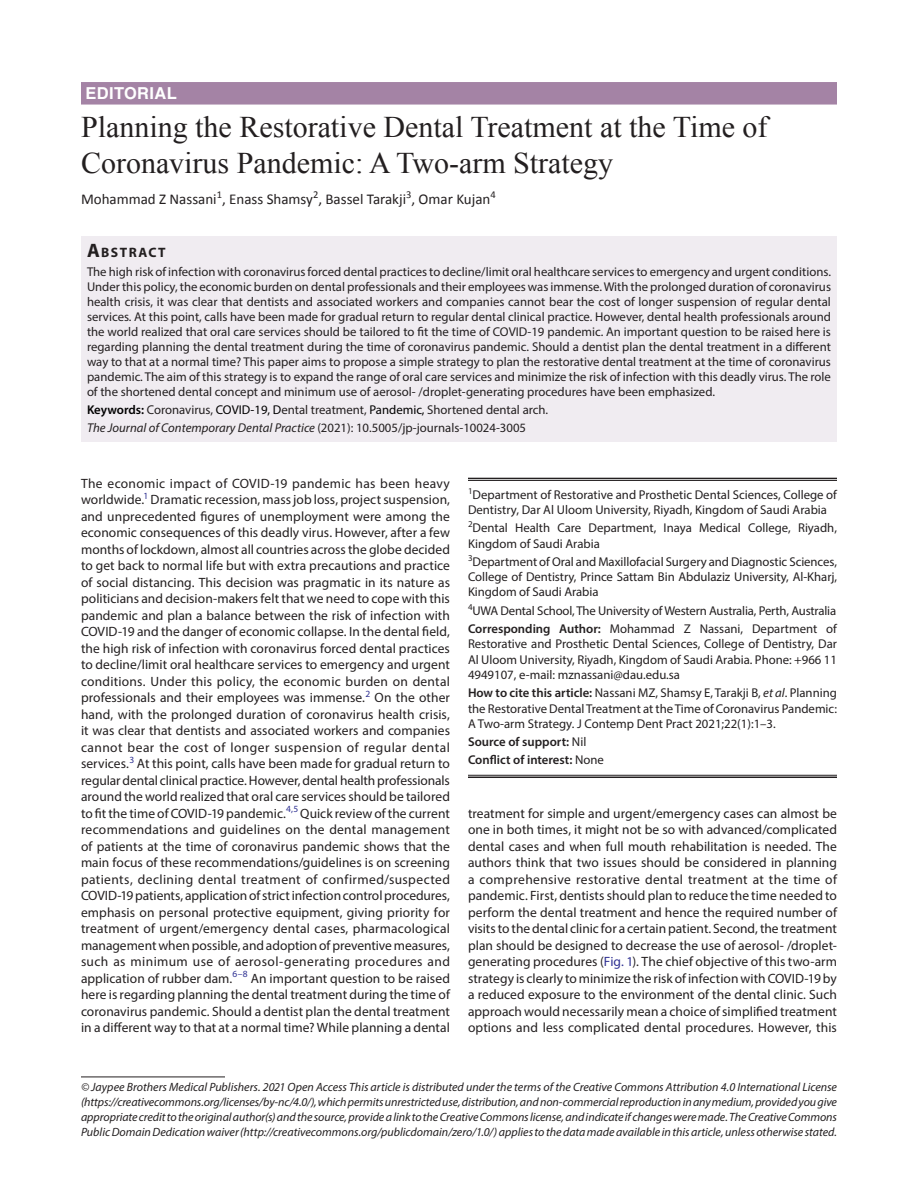
<style>
.page{position:relative;width:918px;height:1188px;background:#fff}
.page>*{position:absolute;margin:0;border:0;box-sizing:border-box;transform-origin:0 0}
.t1{font:30px/36px "Times New Roman";color:#231f20}
.JCDP-ART{font:700 16.5px "Helvetica LT Std";letter-spacing:.025em;color:#fff}
.AuthorName{font:15px "Calibri";color:#231f20}
.AbstractTitle{font:700 13.65px "Myriad Pro";letter-spacing:.105em;color:#231f20}
.Para-NoIndent{font:13.5px/16.5px "Myriad Pro";letter-spacing:.005em;color:#231f20;text-align:justify}
.Keywords{font:12.75px/15px "Myriad Pro";color:#231f20;text-align:justify}
.Corollary-Para{font:12.75px/15.3px "Myriad Pro";color:#231f20;text-align:justify}
.Affiliation{font:12.75px/15.3px "Myriad Pro";letter-spacing:-.005em;color:#231f20}
.Affiliation-first{font:12.75px/15.3px "Myriad Pro";color:#231f20}
.JT_DOI{font:italic 12.75px "Myriad Pro";color:#231f20}
.Corollary-Para-2{font:600 12.75px "Myriad Pro";color:#231f20}
.FootNote{font:italic 12px/15px "Myriad Pro";color:#231f20;text-align:justify}
.s1{font-size:19.5px}
.s2{color:#212121}
.s3{font-weight:600;color:#000}
.s4{color:#000}
.s5{font-style:normal}
.s6{font-weight:600}
.s7{font-style:italic}
.s8{font-weight:400}
.s9{color:#2e3092}
</style>
<div class="page">
<div style="left:81px;top:82px;width:756px;height:23px;background:#a483a5"></div>
<div style="left:81px;top:236px;width:756px;height:26px;background:#f0ecf1"></div>
<div style="left:81px;top:261px;width:756px;height:144px;background:#f0ecf1"></div>
<div style="left:81px;top:399px;width:756px;height:24px;background:#f0ecf1"></div>
<div style="left:81px;top:417px;width:756px;height:24px;background:#f0ecf1"></div>
<hr style="left:81px;top:1077px;width:144px;height:1px;background:#231f20">
<hr style="left:468px;top:478px;width:369px;height:1px;background:#231f20">
<hr style="left:468px;top:480px;width:369px;height:1px;background:#231f20">
<hr style="left:468px;top:775px;width:369px;height:1px;background:#231f20">
<hr style="left:468px;top:777px;width:369px;height:1px;background:#231f20">
<p class="JCDP-ART" style="left:86px;top:83px;width:93px">EDITORIAL</p>
<p class="t1" style="left:81px;top:108px;width:688px">Planning the Restorative Dental Treatment at the Time of<br>Coronavirus Pandemic: A Two-arm Strategy</p>
<p class="AuthorName" style="left:81px;top:190px;width:416px">Mohammad Z Nassani<sup>1</sup>, Enass Shamsy<sup>2</sup>, Bassel Tarakji<sup>3</sup>, Omar Kujan<sup>4</sup></p>
<p class="AbstractTitle" style="left:87px;top:243px;width:80px"><span class="s1">A</span>BSTRACT</p>
<p class="Keywords" style="left:87px;top:264px;width:746px">The high risk of infection with coronavirus forced dental practices to decline/limit oral healthcare services to emergency and urgent conditions.<br>Under this policy, the economic burden on dental professionals and their employees was immense. With the prolonged duration of coronavirus health crisis, it was clear that dentists and associated workers and companies cannot bear the cost of longer suspension of regular dental services. At this point, calls have been made for gradual return to regular dental clinical practice. However, dental health professionals around the world realized that oral care services should be tailored to fit the time of COVID-19 pandemic. <span class="s2">An important question to be raised here is </span>regarding planning the dental treatment during the time of coronavirus pandemic. Should a dentist plan the dental treatment in a different way to that at a normal time? This paper aims to propose a simple strategy to plan the restorative dental treatment at the time of coronavirus pandemic. The aim of this strategy is to expand the range of oral care services and minimize the risk of infection with this deadly virus. The role of the shortened dental concept and minimum use of aerosol- /droplet-generating procedures have been emphasized.</p>
<p class="Keywords" style="left:87px;top:402px;width:463px"><span class="s3">Keywords:</span> Coronavirus, <span class="s4">COVID-19, D</span>ental treatment, <span class="s4">Pandemic,</span> Shortened dental arch.</p>
<p class="JT_DOI" style="left:87px;top:420px;width:441px">The Journal of Contemporary Dental Practice <span class="s5">(2021): 10.5005/jp-journals-10024-3005</span></p>
<p class="Para-NoIndent" style="left:81px;top:475px;width:371px">The economic impact of COVID-19 pandemic has been heavy worldwide.<sup>1</sup> Dramatic recession, mass job loss, project suspension, and unprecedented figures of unemployment were among the economic consequences of this deadly virus. However, after a few months of lockdown, almost all countries across the globe decided to get back to normal life but with extra precautions and practice of social distancing. This decision was pragmatic in its nature as politicians and decision-makers felt that we need to cope with this pandemic and plan a balance between the risk of infection with COVID-19 and the danger of economic collapse. In the dental field, the high risk of infection with coronavirus forced dental practices to decline/limit oral healthcare services to emergency and urgent conditions. Under this policy, the economic burden on dental professionals and their employees was immense.<sup>2</sup> On the other hand, with the prolonged duration of coronavirus health crisis, it was clear that dentists and associated workers and companies cannot bear the cost of longer suspension of regular dental services.<sup>3</sup> At this point, calls have been made for gradual return to regular dental clinical practice. However, dental health professionals around the world realized that oral care services should be tailored to fit the time of COVID-19 pandemic.<sup>4,5</sup> Quick review of the current recommendations and guidelines on the dental management of patients at the time of coronavirus pandemic shows that the main focus of these recommendations/guidelines is on screening patients, declining dental treatment of confirmed/suspected COVID-19 patients, application of strict infection control procedures, emphasis on personal protective equipment, giving priority for treatment of urgent/emergency dental cases, pharmacological management when possible, and adoption of preventive measures, such as minimum use of aerosol-generating procedures and application of rubber dam.<sup>6–8</sup> An important question to be raised here is regarding planning the dental treatment during the time of coronavirus pandemic. Should a dentist plan the dental treatment in a different way to that at a normal time? While planning a dental</p>
<p class="Affiliation-first" style="left:468px;top:487px;width:370px"><sup>1</sup>Department of Restorative and Prosthetic Dental Sciences, College of<br>Dentistry, Dar Al Uloom University, Riyadh, Kingdom of Saudi Arabia</p>
<p class="Affiliation" style="left:468px;top:520px;width:371px"><sup>2</sup>Dental Health Care Department, Inaya Medical College, Riyadh,<br>Kingdom of Saudi Arabia</p>
<p class="Affiliation" style="left:468px;top:554px;width:371px;text-align:justify"><sup>3</sup>Department of Oral and Maxillofacial Surgery and Diagnostic Sciences, College of Dentistry, Prince Sattam Bin Abdulaziz University, Al-Kharj, Kingdom of Saudi Arabia</p>
<p class="Affiliation" style="left:468px;top:603px;width:370px"><sup>4</sup>UWA Dental School, The University of Western Australia, Perth, Australia</p>
<p class="Corollary-Para" style="left:468px;top:621px;width:371px"><span class="s6">Corresponding Author:</span> Mohammad Z Nassani, Department of Restorative and Prosthetic Dental Sciences, College of Dentistry, Dar Al Uloom University, Riyadh, Kingdom of Saudi Arabia. Phone: +966 11<br>4949107, e-mail: mznassani@dau.edu.sa</p>
<p class="Corollary-Para" style="left:468px;top:685px;width:371px"><span class="s6">How to cite this article:</span> Nassani MZ, Shamsy E, Tarakji B, <span class="s7">et al</span>. Planning the Restorative Dental Treatment at the Time of Coronavirus Pandemic:<br>A Two-arm Strategy. J Contemp Dent Pract 2021;22(1):1–3.</p>
<p class="Corollary-Para-2" style="left:468px;top:734px;width:120px">Source of support: <span class="s8">Nil</span></p>
<p class="Corollary-Para-2" style="left:468px;top:752px;width:137px">Conflict of interest: <span class="s8">None</span></p>
<p class="Para-NoIndent" style="left:468px;top:805px;width:371px">treatment for simple and urgent/emergency cases can almost be one in both times, it might not be so with advanced/complicated dental cases and when full mouth rehabilitation is needed. The authors think that two issues should be considered in planning a comprehensive restorative dental treatment at the time of pandemic. First, dentists should plan to reduce the time needed to perform the dental treatment and hence the required number of visits to the dental clinic for a certain patient. Second, the treatment plan should be designed to decrease the use of aerosol- /droplet&shy;generating procedures (<span class="s9">Fig. 1</span>). The chief objective of this two-arm strategy is clearly to minimize the risk of infection with COVID-19 by a reduced exposure to the environment of the dental clinic. Such approach would necessarily mean a choice of simplified treatment options and less complicated dental procedures. However, this</p>
<p class="FootNote" style="left:81px;top:1079px;width:758px">© Jaypee Brothers Medical Publishers. 2021 Open Access This article is distributed under the terms of the Creative Commons Attribution 4.0 International License (https://creativecommons.org/licenses/by-nc/4.0/), which permits unrestricted use, distribution, and non-commercial reproduction in any medium, provided you give appropriate credit to the original author(s) and the source, provide a link to the Creative Commons license, and indicate if changes were made. The Creative Commons Public Domain Dedication waiver (http://creativecommons.org/publicdomain/zero/1.0/) applies to the data made available in this article, unless otherwise stated.</p>
</div>
